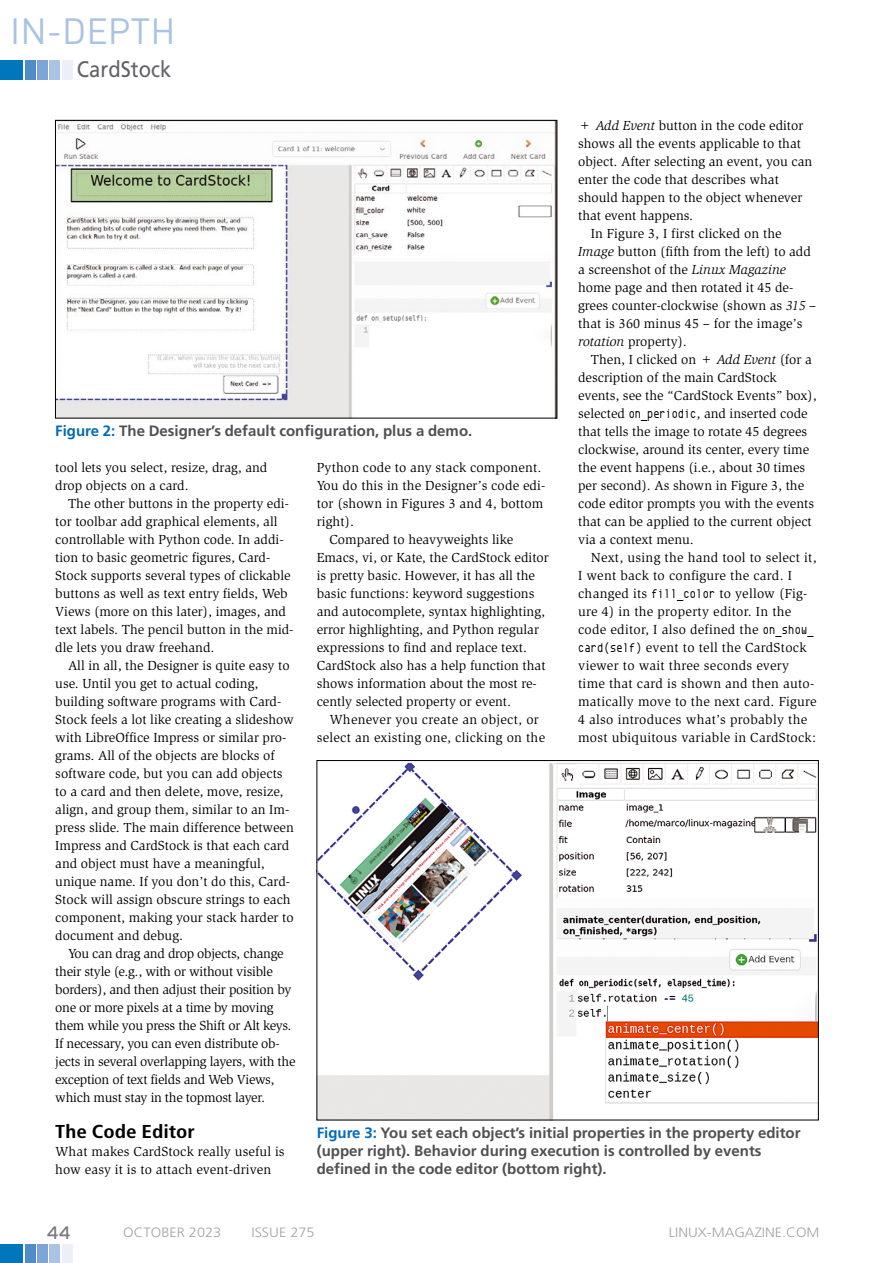
<style>
.page{position:relative;width:893px;height:1263px;background:#fff}
.page>*{position:absolute;margin:0;border:0;box-sizing:border-box;transform-origin:0 0}
.t1{font:36px "DIN";color:#aac3e4}
.t2{font:22.5px "Frutiger";color:#636267;scale:.9 1}
.t3{font:700 condensed 18.75px "Frutiger";color:#000;scale:1.13 1}
.t4{font:18px "Interstate";color:#79787d}
.t5{font:700 15px/18px "Frutiger";color:#504f53}
.t6{font:13.5px/18px "Slimbach";color:#000}
.t7{font:13.5px "Slimbach";letter-spacing:.02em;color:#000}
.t8{font:13.5px "Slimbach";letter-spacing:-.02em;color:#000}
.t9{font:300 13.5px "Frutiger";color:#a3a3a7;scale:1.08 1}
.s1{font-style:italic}
.s2{font-family:"Envy Code R";font-size:12.75px}
.s3{color:#006cb5}
</style>
<div class="page">
<img style="left:57px;top:122px;width:498px;height:294px">
<div style="left:55px;top:120px;width:502px;height:298px;border:1px solid #000"></div>
<img style="left:319px;top:762px;width:498px;height:356px">
<div style="left:0;top:1244px;width:23px;height:19px;background:#0077bc"></div>
<div style="left:38px;top:1244px;width:10px;height:19px;background:#7da5d6"></div>
<div style="left:63px;top:1244px;width:10px;height:19px;background:#eaeff8"></div>
<div style="left:25px;top:1244px;width:10px;height:19px;background:#4f8dc8"></div>
<div style="left:50px;top:1244px;width:10px;height:19px;background:#aac3e4"></div>
<div style="left:0;top:61px;width:23px;height:19px;background:#0077bc"></div>
<div style="left:38px;top:61px;width:10px;height:19px;background:#7da5d6"></div>
<div style="left:63px;top:61px;width:10px;height:19px;background:#eaeff8"></div>
<div style="left:25px;top:61px;width:10px;height:19px;background:#4f8dc8"></div>
<div style="left:50px;top:61px;width:10px;height:19px;background:#aac3e4"></div>
<h1 class="t1" style="left:10px;top:9px;width:167px">IN-DEPTH</h1>
<h2 class="t2" style="left:77px;top:56px;width:107px">CardStock</h2>
<p class="t6" style="left:578px;top:117px;width:227px"><span class="s1">+ Add Event</span> button in the code editor</p>
<p class="t6" style="left:578px;top:135px;width:224px">shows all the events applicable to that</p>
<p class="t6" style="left:578px;top:153px;width:236px">object. After selecting an event, you can</p>
<p class="t6" style="left:578px;top:171px;width:202px">enter the code that describes what</p>
<p class="t6" style="left:578px;top:189px;width:226px">should happen to the object whenever</p>
<p class="t6" style="left:578px;top:207px;width:117px">that event happens.</p>
<p class="t6" style="left:591px;top:225px;width:192px">In Figure 3, I first clicked on the</p>
<p class="t6" style="left:578px;top:243px;width:234px"><span class="s1">Image</span> button (fifth from the left) to add</p>
<p class="t6" style="left:578px;top:261px;width:209px">a screenshot of the <span class="s1">Linux Magazine</span></p>
<p class="t6" style="left:578px;top:279px;width:217px">home page and then rotated it 45 de-</p>
<p class="t6" style="left:578px;top:297px;width:240px">grees counter-clockwise (shown as <span class="s1">315</span> –</p>
<p class="t6" style="left:578px;top:315px;width:226px">that is 360 minus 45 – for the image’s</p>
<p class="t6" style="left:578px;top:333px;width:110px"><span class="s1">rotation</span> property).</p>
<p class="t6" style="left:591px;top:351px;width:222px">Then, I clicked on <span class="s1">+ Add Event</span> (for a</p>
<p class="t6" style="left:578px;top:369px;width:200px">description of the main CardStock</p>
<p class="t6" style="left:578px;top:387px;width:240px">events, see the “CardStock Events” box),</p>
<p class="t6" style="left:578px;top:405px;width:231px">selected <span class="s2">on_periodic</span>, and inserted code</p>
<p class="t6" style="left:578px;top:423px;width:231px">that tells the image to rotate 45 degrees</p>
<p class="t6" style="left:578px;top:441px;width:233px">clockwise, around its center, every time</p>
<p class="t6" style="left:578px;top:459px;width:229px">the event happens (i.e., about 30 times</p>
<p class="t6" style="left:578px;top:477px;width:228px">per second). As shown in Figure 3, the</p>
<p class="t6" style="left:578px;top:495px;width:237px">code editor prompts you with the events</p>
<p class="t6" style="left:578px;top:513px;width:235px">that can be applied to the current object</p>
<p class="t6" style="left:578px;top:531px;width:117px">via a context menu.</p>
<p class="t7" style="left:591px;top:550px;width:227px">Next, using the hand tool to select it,</p>
<p class="t7" style="left:578px;top:568px;width:215px">I went back to configure the card. I</p>
<p class="t7" style="left:578px;top:586px;width:231px">changed its <span class="s2">fill_color</span> to yellow (Fig-</p>
<p class="t7" style="left:578px;top:604px;width:215px">ure 4) in the property editor. In the</p>
<p class="t7" style="left:578px;top:622px;width:237px">code editor, I also defined the <span class="s2">on_show_</span></p>
<p class="t7" style="left:578px;top:640px;width:230px"><span class="s2">card(self)</span> event to tell the CardStock</p>
<p class="t7" style="left:578px;top:658px;width:213px">viewer to wait three seconds every</p>
<p class="t7" style="left:578px;top:676px;width:238px">time that card is shown and then auto-</p>
<p class="t7" style="left:578px;top:694px;width:240px">matically move to the next card. Figure</p>
<p class="t7" style="left:578px;top:712px;width:231px">4 also introduces what’s probably the</p>
<p class="t7" style="left:578px;top:730px;width:239px">most ubiquitous variable in CardStock:</p>
<p class="t5" style="left:55px;top:422px;width:419px"><span class="s3">Figure 2:</span> The Designer’s default configuration, plus a demo.</p>
<p class="t6" style="left:55px;top:459px;width:214px">tool lets you select, resize, drag, and</p>
<p class="t6" style="left:55px;top:477px;width:135px">drop objects on a card.</p>
<p class="t6" style="left:68px;top:495px;width:222px">The other buttons in the property edi-</p>
<p class="t6" style="left:55px;top:513px;width:224px">tor toolbar add graphical elements, all</p>
<p class="t6" style="left:55px;top:531px;width:230px">controllable with Python code. In addi-</p>
<p class="t6" style="left:55px;top:549px;width:217px">tion to basic geometric figures, Card-</p>
<p class="t6" style="left:55px;top:567px;width:237px">Stock supports several types of clickable</p>
<p class="t6" style="left:55px;top:585px;width:234px">buttons as well as text entry fields, Web</p>
<p class="t6" style="left:55px;top:603px;width:232px">Views (more on this later), images, and</p>
<p class="t6" style="left:55px;top:621px;width:240px">text labels. The pencil button in the mid-</p>
<p class="t6" style="left:55px;top:639px;width:161px">dle lets you draw freehand.</p>
<p class="t6" style="left:68px;top:657px;width:223px">All in all, the Designer is quite easy to</p>
<p class="t6" style="left:55px;top:675px;width:205px">use. Until you get to actual coding,</p>
<p class="t6" style="left:55px;top:693px;width:228px">building software programs with Card-</p>
<p class="t6" style="left:55px;top:711px;width:240px">Stock feels a lot like creating a slideshow</p>
<p class="t6" style="left:55px;top:729px;width:233px">with LibreOffice Impress or similar pro-</p>
<p class="t6" style="left:55px;top:747px;width:221px">grams. All of the objects are blocks of</p>
<p class="t6" style="left:55px;top:765px;width:229px">software code, but you can add objects</p>
<p class="t6" style="left:55px;top:783px;width:230px">to a card and then delete, move, resize,</p>
<p class="t6" style="left:55px;top:801px;width:235px">align, and group them, similar to an Im-</p>
<p class="t6" style="left:55px;top:819px;width:240px">press slide. The main difference between</p>
<p class="t6" style="left:55px;top:837px;width:235px">Impress and CardStock is that each card</p>
<p class="t6" style="left:55px;top:855px;width:211px">and object must have a meaningful,</p>
<p class="t6" style="left:55px;top:873px;width:236px">unique name. If you don’t do this, Card-</p>
<p class="t6" style="left:55px;top:891px;width:237px">Stock will assign obscure strings to each</p>
<p class="t6" style="left:55px;top:909px;width:240px">component, making your stack harder to</p>
<p class="t6" style="left:55px;top:927px;width:129px">document and debug.</p>
<p class="t8" style="left:68px;top:946px;width:217px">You can drag and drop objects, change</p>
<p class="t8" style="left:55px;top:964px;width:219px">their style (e.g., with or without visible</p>
<p class="t8" style="left:55px;top:982px;width:238px">borders), and then adjust their position by</p>
<p class="t8" style="left:55px;top:1000px;width:220px">one or more pixels at a time by moving</p>
<p class="t8" style="left:55px;top:1018px;width:238px">them while you press the Shift or Alt keys.</p>
<p class="t8" style="left:55px;top:1036px;width:226px">If necessary, you can even distribute ob-</p>
<p class="t8" style="left:55px;top:1054px;width:242px">jects in several overlapping layers, with the</p>
<p class="t8" style="left:55px;top:1072px;width:221px">exception of text fields and Web Views,</p>
<p class="t8" style="left:55px;top:1090px;width:211px">which must stay in the topmost layer.</p>
<p class="t3" style="left:55px;top:1121px;width:125px">The Code Editor</p>
<p class="t6" style="left:55px;top:1143px;width:231px">What makes CardStock really useful is how easy it is to attach event-driven</p>
<p class="t6" style="left:317px;top:459px;width:226px">Python code to any stack component.</p>
<p class="t6" style="left:317px;top:477px;width:230px">You do this in the Designer’s code edi-</p>
<p class="t6" style="left:317px;top:495px;width:228px">tor (shown in Figures 3 and 4, bottom</p>
<p class="t6" style="left:317px;top:513px;width:39px">right).</p>
<p class="t6" style="left:329px;top:531px;width:185px">Compared to heavyweights like</p>
<p class="t6" style="left:317px;top:549px;width:234px">Emacs, vi, or Kate, the CardStock editor</p>
<p class="t6" style="left:317px;top:567px;width:220px">is pretty basic. However, it has all the</p>
<p class="t6" style="left:317px;top:585px;width:219px">basic functions: keyword suggestions</p>
<p class="t6" style="left:317px;top:603px;width:230px">and autocomplete, syntax highlighting,</p>
<p class="t6" style="left:317px;top:621px;width:224px">error highlighting, and Python regular</p>
<p class="t6" style="left:317px;top:639px;width:212px">expressions to find and replace text.</p>
<p class="t6" style="left:317px;top:657px;width:230px">CardStock also has a help function that</p>
<p class="t6" style="left:317px;top:675px;width:222px">shows information about the most re-</p>
<p class="t6" style="left:317px;top:693px;width:196px">cently selected property or event.</p>
<p class="t7" style="left:329px;top:712px;width:211px">Whenever you create an object, or</p>
<p class="t7" style="left:317px;top:730px;width:230px">select an existing one, clicking on the</p>
<p class="t5" style="left:317px;top:1124px;width:485px"><span class="s3">Figure 3:</span> You set each object’s initial properties in the property editor (upper right). Behavior during execution is controlled by events defined in the code editor (bottom right).</p>
<p class="t4" style="left:47px;top:1222px;width:26px">44</p>
<p class="t9" style="left:123px;top:1224px;width:92px">OCTOBER 2023</p>
<p class="t9" style="left:251px;top:1224px;width:60px">ISSUE 275</p>
<p class="t9" style="left:669px;top:1224px;width:141px">LINUX-MAGAZINE.COM</p>
</div>
